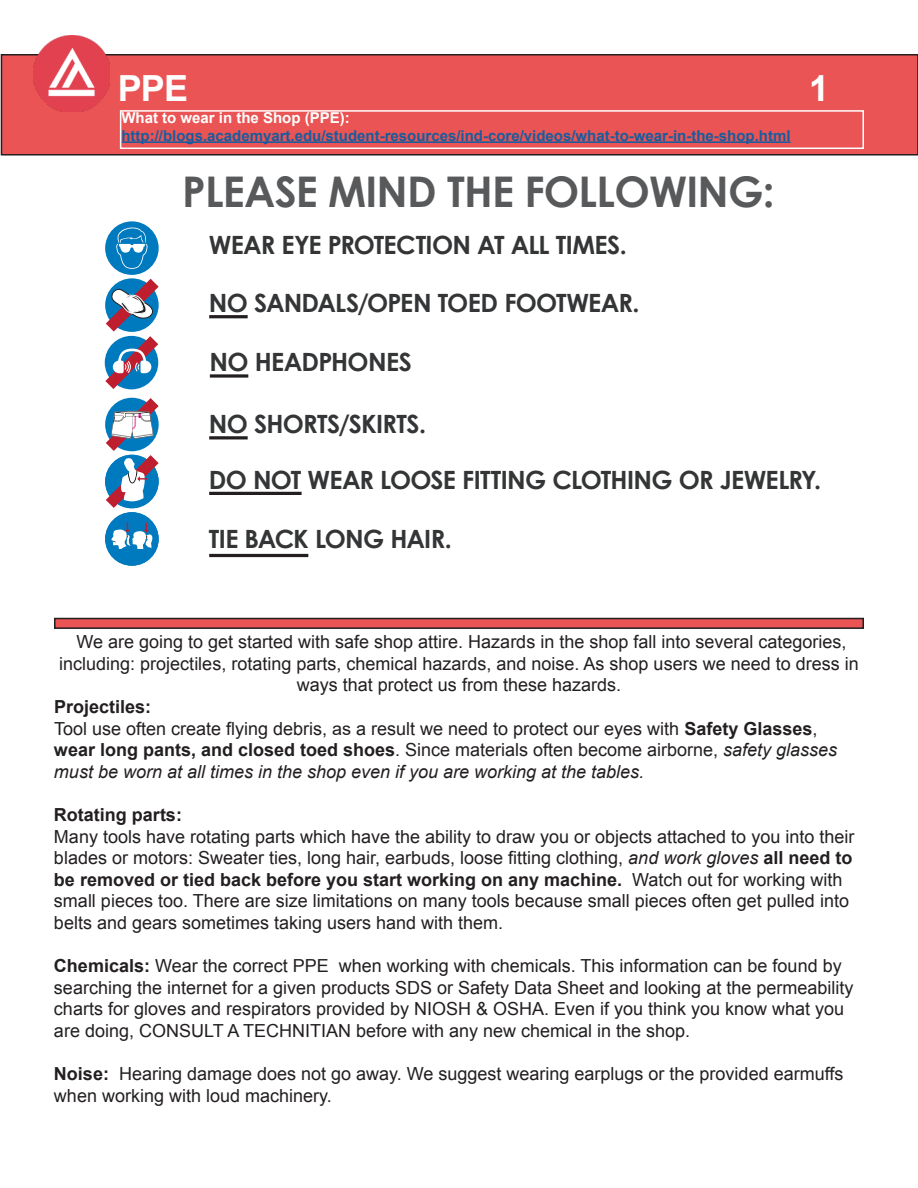
<style>
.page{position:relative;width:918px;height:1188px;background:#fff}
.page>*{position:absolute;margin:0;border:0;box-sizing:border-box;transform-origin:0 0}
.t1{font:700 42.3px "Century Gothic";letter-spacing:-.02em;color:#58595b}
.t2{font:700 36px "Arial";color:#fff}
.t3{font:700 25.2px "Century Gothic";letter-spacing:-.03em;color:#343536}
.t4{font:18px/21.6px "Arial";color:#231f20}
.t5{font:italic 18px "Arial";color:#231f20}
.t6{font:700 18px "Arial";color:#231f20}
.t7{font:700 15px "Arial";color:#175d9e}
.t8{font:700 15px "Arial";color:#fff}
.s1{font-weight:700}
.s2{font-style:italic}
</style>
<div class="page">
<div style="left:1px;top:55px;width:917px;height:100px;background:#eb5454"></div>
<div style="left:1px;top:54px;width:917px;height:102px;border:2px solid #231f20"></div>
<hr style="left:121px;top:141px;width:670px;height:2px;background:#175d9e">
<div style="left:120px;top:110px;width:744px;height:39px;border:2px solid #fff"></div>
<img style="left:34px;top:36px;width:76px;height:76px">
<div style="left:55px;top:619px;width:808px;height:9px;background:#eb5454"></div>
<div style="left:54px;top:618px;width:810px;height:11px;border:2px solid #231f20"></div>
<svg style="left:105px;top:221px;width:54px;height:54px"></svg>
<hr style="left:209px;top:315px;width:39px;height:3px;background:#231f20">
<hr style="left:209px;top:436px;width:39px;height:3px;background:#231f20">
<svg style="left:210px;top:374px;width:38px;height:4px"></svg>
<hr style="left:209px;top:554px;width:99px;height:3px;background:#231f20">
<hr style="left:209px;top:492px;width:93px;height:3px;background:#231f20">
<div style="left:105px;top:512px;width:54px;height:54px;background:#007abf;border-radius:50%"></div>
<svg style="left:105px;top:227px;width:54px;height:322px"></svg>
<p class="t2" style="left:118px;top:65px;width:72px">PPE</p>
<p class="t8" style="left:121px;top:107px;width:230px">What to wear in the Shop (PPE):</p>
<p class="t7" style="left:121px;top:125px;width:671px">http://blogs.academyart.edu/student-resources/ind-core/videos/what-to-wear-in-the-shop.html</p>
<p class="t1" style="left:182px;top:160px;width:594px">PLEASE MIND THE FOLLOWING:</p>
<p class="t3" style="left:209px;top:226px;width:419px">WEAR EYE PROTECTION AT ALL TIMES.</p>
<p class="t3" style="left:209px;top:284px;width:432px">NO SANDALS/OPEN TOED FOOTWEAR.</p>
<p class="t3" style="left:210px;top:343px;width:204px">NO HEADPHONES</p>
<p class="t3" style="left:209px;top:405px;width:219px">NO SHORTS/SKIRTS.</p>
<p class="t2" style="left:809px;top:65px;width:22px">1</p>
<p class="t3" style="left:209px;top:461px;width:614px">DO NOT WEAR LOOSE FITTING CLOTHING OR JEWELRY.</p>
<p class="t3" style="left:209px;top:520px;width:245px">TIE BACK LONG HAIR.</p>
<p class="t4" style="left:76px;top:631px;width:772px">We are going to get started with safe shop attire. Hazards in the shop fall into several categories,</p>
<p class="t4" style="left:59px;top:653px;width:801px">including: projectiles, rotating parts, chemical hazards, and noise. As shop users we need to dress in</p>
<p class="t4" style="left:297px;top:674px;width:326px">ways that protect us from these hazards.</p>
<p class="t6" style="left:54px;top:695px;width:99px">Projectiles:</p>
<p class="t4" style="left:54px;top:718px;width:765px">Tool use often create flying debris, as a result we need to protect our eyes with <span class="s1">Safety Glasses</span>,</p>
<p class="t4" style="left:54px;top:739px;width:785px"><span class="s1">wear long pants, and closed toed shoes</span>. Since materials often become airborne, <span class="s2">safety glasses</span></p>
<p class="t5" style="left:54px;top:760px;width:592px">must be worn at all times in the shop even if you are working at the tables.</p>
<p class="t4" style="left:54px;top:804px;width:802px"><span class="s1">Rotating parts:<br></span>Many tools have rotating parts which have the ability to draw you or objects attached to you into their blades or motors: Sweater ties, long hair, earbuds, loose fitting clothing, <span class="s2">and work gloves</span> <span class="s1">all need to be removed or tied back before you start working on any machine.</span> Watch out for working with small pieces too. There are size limitations on many tools because small pieces often get pulled into belts and gears sometimes taking users hand with them.</p>
<p class="t4" style="left:54px;top:955px;width:801px"><span class="s1">Chemicals:</span> Wear the correct PPE when working with chemicals. This information can be found by searching the internet for a given products SDS or Safety Data Sheet and looking at the permeability charts for gloves and respirators provided by NIOSH &amp; OSHA. Even if you think you know what you are doing, CONSULT A TECHNITIAN before with any new chemical in the shop.</p>
<p class="t4" style="left:54px;top:1063px;width:791px"><span class="s1">Noise:</span> Hearing damage does not go away. We suggest wearing earplugs or the provided earmuffs when working with loud machinery.</p>
</div>
